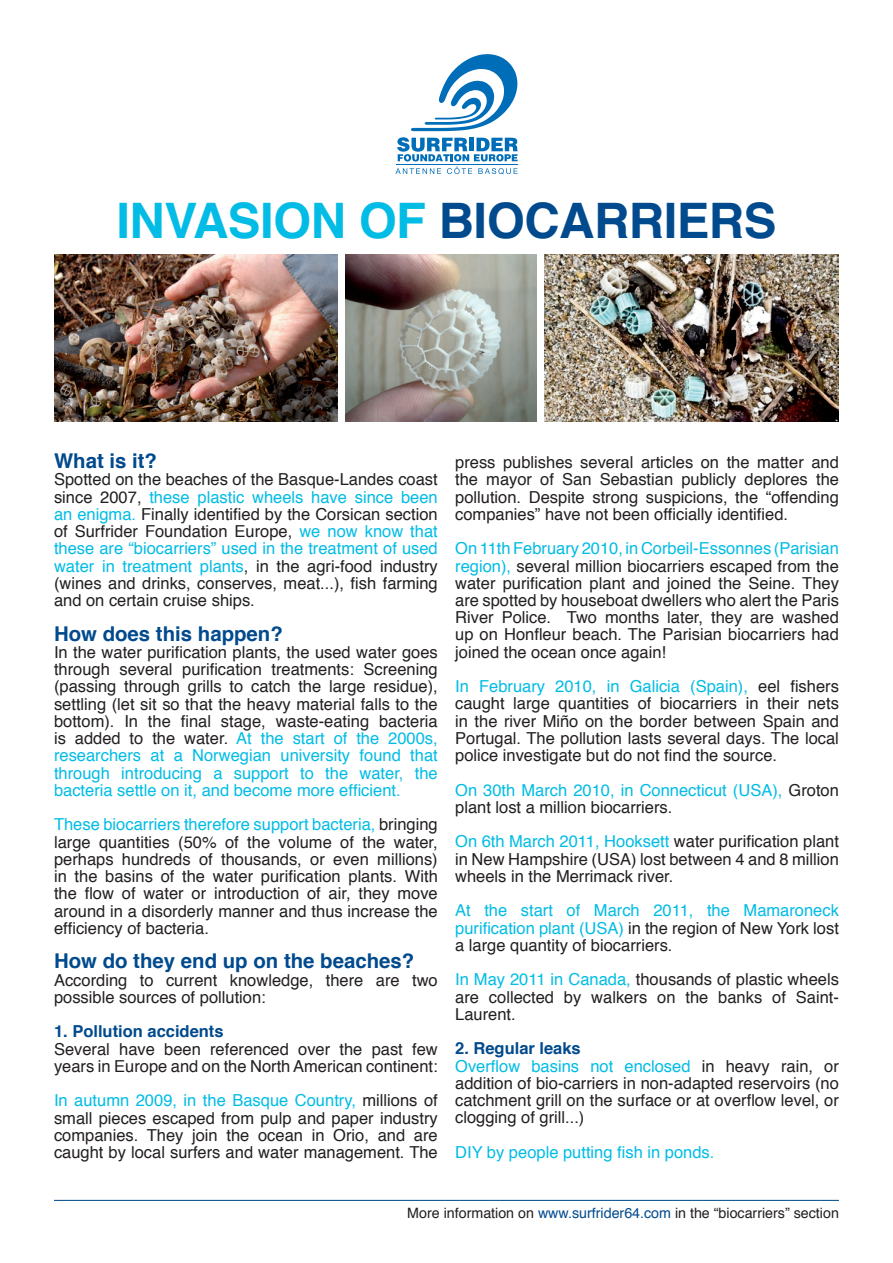
<style>
.page{position:relative;width:893px;height:1263px;background:#fff}
.page>*{position:absolute;margin:0;border:0;box-sizing:border-box;transform-origin:0 0}
.t1{font:700 48.9px "Helvetica";letter-spacing:-.01em;color:#004a8d}
.t2{font:700 20.4px "Helvetica";color:#004a8d}
.t3{font:16.5px/17.2px "Helvetica";color:#231f20;text-align:justify}
.t4{font:16.5px/17.2px "Helvetica";color:#02bce5}
.t5{font:700 16.5px "Helvetica";color:#004a8d}
.t6{font:14.25px "Helvetica";color:#231f20}
.s1{color:#02bce5}
.s2{color:#231f20}
.s3{font-weight:700;color:#004a8d}
.s4{color:#004a8d}
</style>
<div class="page">
<svg style="left:411px;top:54px;width:106px;height:77px"></svg>
<svg style="left:395px;top:137px;width:123px;height:37px"></svg>
<hr style="left:396px;top:165px;width:122px;height:1px;background:#006db8">
<img style="left:345px;top:254px;width:191px;height:168px">
<img style="left:54px;top:254px;width:283px;height:168px">
<img style="left:545px;top:254px;width:294px;height:168px">
<hr style="left:54px;top:1200px;width:785px;height:1px;background:#004a8d">
<h1 class="t1" style="left:116px;top:181px;width:661px"><span class="s1">Invasion of</span> Biocarri ers</h1>
<p class="t2" style="left:54px;top:444px;width:105px">What is it?</p>
<p class="t3" style="left:54px;top:471px;width:385px">Spotted on the beaches of the Basque-Landes coast since 2007, <span class="s1">these plastic wheels have since been an enigma.</span> Finally identified by the Corsican section of Surfrider Foundation Europe, <span class="s1">we now know that these are “biocarriers” used in the treatment of used water in treatment plants</span>, in the agri-food industry (wines and drinks, conserves, meat...), fish farming and on certain cruise ships.</p>
<p class="t2" style="left:54px;top:617px;width:230px">How does this happen?</p>
<p class="t3" style="left:54px;top:644px;width:385px">In the water purification plants, the used water goes through several purification treatments: Screening (passing through grills to catch the large residue), settling (let sit so that the heavy material falls to the bottom). In the final stage, waste-eating bacteria is added to the water. <span class="s1">At the start of the 2000s, researchers at a Norwegian university found that through introducing a support to the water, the bacteria settle on it, and become more efficient.</span></p>
<p class="t3" style="left:54px;top:816px;width:385px"><span class="s1">These biocarriers therefore support bacteria,</span> bringing large quantities (50% of the volume of the water, perhaps hundreds of thousands, or even millions) in the basins of the water purification plants. With the flow of water or introduction of air, they move around in a disorderly manner and thus increase the efficiency of bacteria.</p>
<p class="t2" style="left:54px;top:945px;width:362px">How do they end up on the beaches?</p>
<p class="t3" style="left:54px;top:972px;width:385px">According to current knowledge, there are two possible sources of pollution:</p>
<p class="t5" style="left:54px;top:1018px;width:171px">1. Pollution accidents</p>
<p class="t3" style="left:54px;top:1041px;width:385px">Several have been referenced over the past few years in Europe and on the North American continent:</p>
<p class="t3" style="left:54px;top:1092px;width:385px"><span class="s1">In autumn 2009, in the Basque Country,</span> millions of small pieces escaped from pulp and paper industry companies. They join the ocean in Orio, and are caught by local surfers and water management. The</p>
<p class="t3" style="left:455px;top:454px;width:385px">press publishes several articles on the matter and the mayor of San Sebastian publicly deplores the pollution. Despite strong suspicions, the “offending companies” have not been officially identified.</p>
<p class="t3" style="left:455px;top:540px;width:385px"><span class="s1">On 11th February 2010, in Corbeil-Essonnes (Parisian region),</span> several million biocarriers escaped from the water purification plant and joined the Seine. They are spotted by houseboat dwellers who alert the Paris River Police. Two months later, they are washed up on Honfleur beach. The Parisian biocarriers had joined the ocean once again!</p>
<p class="t3" style="left:455px;top:678px;width:385px"><span class="s1">In February 2010, in Galicia (Spain),</span> eel fishers caught large quantities of biocarriers in their nets in the river Miño on the border between Spain and Portugal. The pollution lasts several days. The local police investigate but do not find the source.</p>
<p class="t4" style="left:455px;top:782px;width:385px">On 30th March 2010, in Connecticut (USA), <span class="s2">Groton plant lost a million biocarriers.</span></p>
<p class="t3" style="left:455px;top:833px;width:385px"><span class="s1">On 6th March 2011, Hooksett</span> water purification plant in New Hampshire (USA) lost between 4 and 8 million wheels in the Merrimack river.</p>
<p class="t4" style="left:455px;top:902px;width:385px;text-align:justify">At the start of March 2011, the Mamaroneck purification plant (USA) <span class="s2">in the region of New York lost a large quantity of biocarriers.</span></p>
<p class="t3" style="left:455px;top:971px;width:385px"><span class="s1">In May 2011 in Canada,</span> thousands of plastic wheels are collected by walkers on the banks of Saint-Laurent.</p>
<p class="t3" style="left:455px;top:1040px;width:385px;text-align:left"><span class="s3">2. Regular leaks<br></span><span class="s1">Overflow basins not enclosed</span> in heavy rain, or addition of bio-carriers in non-adapted reservoirs (no catchment grill on the surface or at overflow level, or clogging of grill...)</p>
<p class="t4" style="left:455px;top:1144px;width:261px">DIY by people putting fish in ponds.</p>
<p class="t6" style="left:407px;top:1202px;width:433px">More information on <span class="s4">www.surfrider64.com</span> in the “biocarriers” section</p>
</div>
